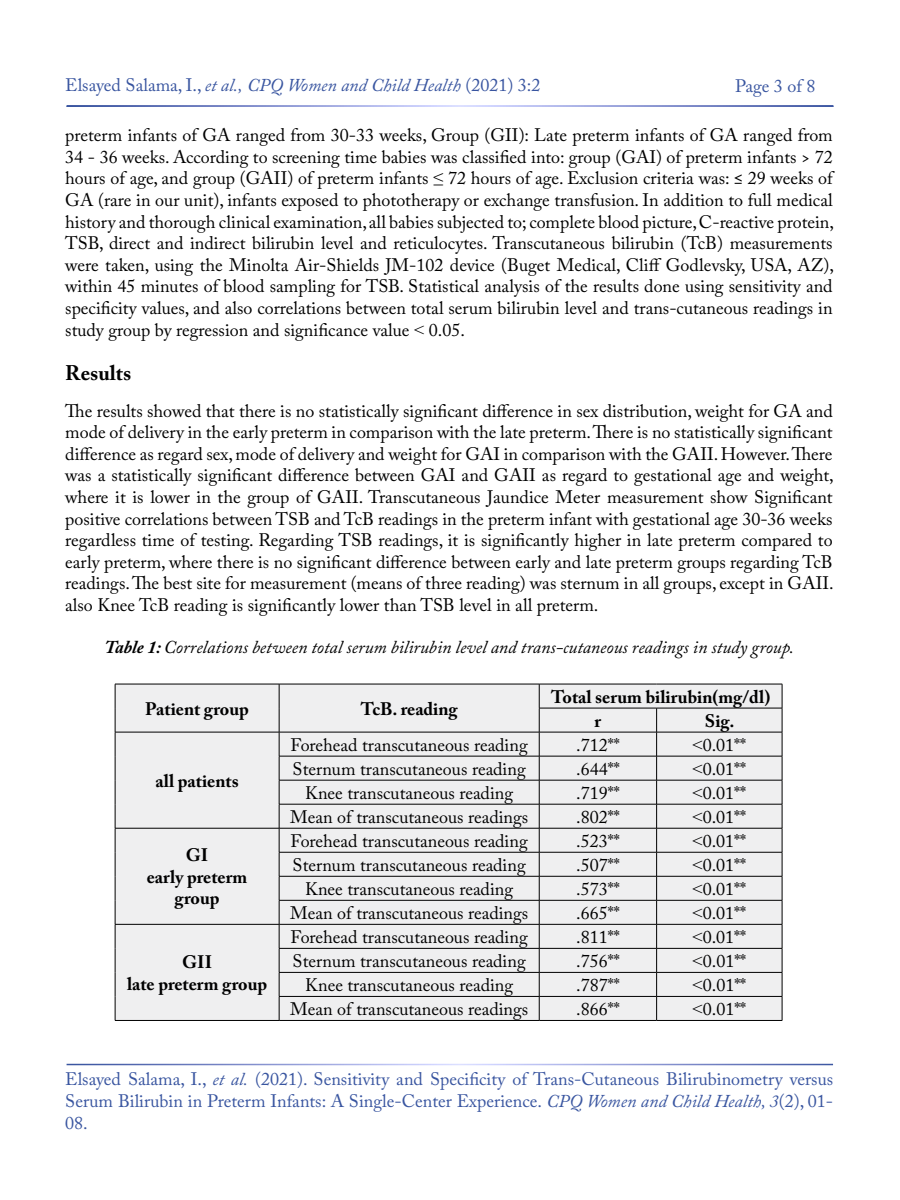
<style>
.page{position:relative;width:900px;height:1200px;background:#fff}
.page>*{position:absolute;margin:0;border:0;box-sizing:border-box;transform-origin:0 0}
.t1{font:700 21px "Adobe Caslon Pro";color:#000}
.t2{font:18px/21.6px "Adobe Caslon Pro";color:#000;text-align:justify}
.t3{font:18px/21.6px "Adobe Caslon Pro";color:#3955a0;text-align:justify}
.t4{font:700 18px/21.6px "Adobe Caslon Pro";color:#000;text-align:center}
.t5{font:italic 18px "Adobe Caslon Pro";color:#000}
.t6{font:italic 18px "Adobe Caslon Pro";color:#3955a0}
.s1{font-style:normal}
.s2{font-family:"Times New Roman"}
.s3{font-weight:700}
.s4{font-style:italic}
</style>
<div class="page">
<div style="left:116px;top:685px;width:666px;height:335px;background:#efeff0"></div>
<hr style="left:657px;top:684px;width:125px;height:1px;background:#000">
<hr style="left:539px;top:684px;width:118px;height:1px;background:#000">
<hr style="left:279px;top:684px;width:260px;height:1px;background:#000">
<hr style="left:115px;top:684px;width:164px;height:1px;background:#000">
<hr style="left:657px;top:708px;width:125px;height:1px;background:#000">
<hr style="left:539px;top:708px;width:118px;height:1px;background:#000">
<hr style="left:657px;top:732px;width:125px;height:1px;background:#000">
<hr style="left:539px;top:732px;width:118px;height:1px;background:#000">
<hr style="left:279px;top:732px;width:260px;height:1px;background:#000">
<hr style="left:115px;top:732px;width:164px;height:1px;background:#000">
<hr style="left:657px;top:756px;width:125px;height:1px;background:#000">
<hr style="left:539px;top:756px;width:118px;height:1px;background:#000">
<hr style="left:279px;top:756px;width:260px;height:1px;background:#000">
<hr style="left:657px;top:780px;width:125px;height:1px;background:#000">
<hr style="left:539px;top:780px;width:118px;height:1px;background:#000">
<hr style="left:279px;top:780px;width:260px;height:1px;background:#000">
<hr style="left:657px;top:804px;width:125px;height:1px;background:#000">
<hr style="left:539px;top:804px;width:118px;height:1px;background:#000">
<hr style="left:279px;top:804px;width:260px;height:1px;background:#000">
<hr style="left:657px;top:828px;width:125px;height:1px;background:#000">
<hr style="left:539px;top:828px;width:118px;height:1px;background:#000">
<hr style="left:279px;top:828px;width:260px;height:1px;background:#000">
<hr style="left:115px;top:828px;width:164px;height:1px;background:#000">
<hr style="left:657px;top:852px;width:125px;height:1px;background:#000">
<hr style="left:539px;top:852px;width:118px;height:1px;background:#000">
<hr style="left:279px;top:852px;width:260px;height:1px;background:#000">
<hr style="left:657px;top:876px;width:125px;height:1px;background:#000">
<hr style="left:539px;top:876px;width:118px;height:1px;background:#000">
<hr style="left:279px;top:876px;width:260px;height:1px;background:#000">
<hr style="left:657px;top:900px;width:125px;height:1px;background:#000">
<hr style="left:539px;top:900px;width:118px;height:1px;background:#000">
<hr style="left:279px;top:900px;width:260px;height:1px;background:#000">
<hr style="left:657px;top:924px;width:125px;height:1px;background:#000">
<hr style="left:539px;top:924px;width:118px;height:1px;background:#000">
<hr style="left:279px;top:924px;width:260px;height:1px;background:#000">
<hr style="left:115px;top:924px;width:164px;height:1px;background:#000">
<hr style="left:657px;top:948px;width:125px;height:1px;background:#000">
<hr style="left:539px;top:948px;width:118px;height:1px;background:#000">
<hr style="left:279px;top:948px;width:260px;height:1px;background:#000">
<hr style="left:657px;top:972px;width:125px;height:1px;background:#000">
<hr style="left:539px;top:972px;width:118px;height:1px;background:#000">
<hr style="left:279px;top:972px;width:260px;height:1px;background:#000">
<hr style="left:657px;top:996px;width:125px;height:1px;background:#000">
<svg style="left:782px;top:684px;width:1px;height:336px"></svg>
<hr style="left:539px;top:996px;width:118px;height:1px;background:#000">
<svg style="left:656px;top:708px;width:1px;height:312px"></svg>
<hr style="left:279px;top:996px;width:260px;height:1px;background:#000">
<svg style="left:539px;top:684px;width:1px;height:336px"></svg>
<svg style="left:279px;top:684px;width:1px;height:336px"></svg>
<svg style="left:115px;top:684px;width:1px;height:336px"></svg>
<hr style="left:657px;top:1020px;width:125px;height:1px;background:#000">
<hr style="left:539px;top:1020px;width:118px;height:1px;background:#000">
<hr style="left:279px;top:1020px;width:260px;height:1px;background:#000">
<hr style="left:115px;top:1020px;width:164px;height:1px;background:#000">
<p class="t6" style="left:65px;top:74px;width:477px"><span class="s1">Elsayed Salama, I.,</span> et al., CPQ Women and Child Health <span class="s1">(2021) 3:2</span></p>
<p class="t3" style="left:735px;top:75px;width:82px">Page 3 of 8</p>
<p class="t2" style="left:65px;top:124px;width:770px">preterm infants of GA ranged from 30-33 weeks, Group (GII): Late preterm infants of GA ranged from 34 - 36 weeks. According to screening time babies was classified into: group (GAI) of preterm infants &gt; 72 hours of age, and group (GAII) of preterm infants <span class="s2">≤</span> 72 hours of age. Exclusion criteria was: ≤ 29 weeks of GA (rare in our unit), infants exposed to phototherapy or exchange transfusion. In addition to full medical history and thorough clinical examination, all babies subjected to; complete blood picture, C-reactive protein, TSB, direct and indirect bilirubin level and reticulocytes. Transcutaneous bilirubin (TcB) measurements were taken, using the Minolta Air-Shields JM-102 device (Buget Medical, Cliff Godlevsky, USA, AZ), within 45 minutes of blood sampling for TSB. Statistical analysis of the results done using sensitivity and specificity values, and also correlations between total serum bilirubin level and trans-cutaneous readings in study group by regression and significance value <span class="s2">&lt;</span> 0.05.</p>
<p class="t1" style="left:65px;top:360px;width:67px">Results</p>
<p class="t2" style="left:65px;top:400px;width:770px">The results showed that there is no statistically significant difference in sex distribution, weight for GA and mode of delivery in the early preterm in comparison with the late preterm. There is no statistically significant difference as regard sex, mode of delivery and weight for GAI in comparison with the GAII. However. There was a statistically significant difference between GAI and GAII as regard to gestational age and weight, where it is lower in the group of GAII. Transcutaneous Jaundice Meter measurement show Significant positive correlations between TSB and TcB readings in the preterm infant with gestational age 30-36 weeks regardless time of testing. Regarding TSB readings, it is significantly higher in late preterm compared to early preterm, where there is no significant difference between early and late preterm groups regarding TcB readings. The best site for measurement (means of three reading) was sternum in all groups, except in GAII. also Knee TcB reading is significantly lower than TSB level in all preterm.</p>
<p class="t5" style="left:105px;top:637px;width:691px"><span class="s3">Table 1:</span> Correlations between total serum bilirubin level and trans-cutaneous readings in study group.</p>
<p class="t4" style="left:145px;top:698px;width:105px">Patient group</p>
<p class="t4" style="left:361px;top:698px;width:98px">TcB. reading</p>
<p class="t4" style="left:551px;top:686px;width:221px">Total serum bilirubin(mg/dl)</p>
<p class="t4" style="left:595px;top:710px;width:8px">r</p>
<p class="t4" style="left:705px;top:710px;width:31px">Sig.</p>
<p class="t2" style="left:291px;top:734px;width:239px">Forehead transcutaneous reading</p>
<p class="t2" style="left:576px;top:734px;width:45px">.712**</p>
<p class="t2" style="left:693px;top:734px;width:55px"><span class="s2">&lt;</span>0.01**</p>
<p class="t2" style="left:293px;top:758px;width:235px">Sternum transcutaneous reading</p>
<p class="t2" style="left:576px;top:758px;width:45px">.644**</p>
<p class="t2" style="left:693px;top:758px;width:55px"><span class="s2">&lt;</span>0.01**</p>
<p class="t2" style="left:305px;top:782px;width:209px">Knee transcutaneous reading</p>
<p class="t2" style="left:576px;top:782px;width:45px">.719**</p>
<p class="t2" style="left:693px;top:782px;width:55px"><span class="s2">&lt;</span>0.01**</p>
<p class="t2" style="left:290px;top:806px;width:240px">Mean of transcutaneous readings</p>
<p class="t2" style="left:576px;top:806px;width:45px">.802**</p>
<p class="t2" style="left:693px;top:806px;width:55px"><span class="s2">&lt;</span>0.01**</p>
<p class="t2" style="left:291px;top:830px;width:239px">Forehead transcutaneous reading</p>
<p class="t2" style="left:576px;top:830px;width:45px">.523**</p>
<p class="t2" style="left:693px;top:830px;width:55px"><span class="s2">&lt;</span>0.01**</p>
<p class="t4" style="left:156px;top:770px;width:85px">all patients</p>
<p class="t4" style="left:147px;top:844px;width:102px">GI<br>early preterm group</p>
<p class="t2" style="left:293px;top:854px;width:235px">Sternum transcutaneous reading</p>
<p class="t2" style="left:576px;top:854px;width:45px">.507**</p>
<p class="t2" style="left:693px;top:854px;width:55px"><span class="s2">&lt;</span>0.01**</p>
<p class="t2" style="left:305px;top:878px;width:209px">Knee transcutaneous reading</p>
<p class="t2" style="left:576px;top:878px;width:45px">.573**</p>
<p class="t2" style="left:693px;top:878px;width:55px"><span class="s2">&lt;</span>0.01**</p>
<p class="t2" style="left:290px;top:902px;width:240px">Mean of transcutaneous readings</p>
<p class="t2" style="left:576px;top:902px;width:45px">.665**</p>
<p class="t2" style="left:693px;top:902px;width:55px"><span class="s2">&lt;</span>0.01**</p>
<p class="t2" style="left:291px;top:926px;width:239px">Forehead transcutaneous reading</p>
<p class="t2" style="left:576px;top:926px;width:45px">.811**</p>
<p class="t2" style="left:693px;top:926px;width:55px"><span class="s2">&lt;</span>0.01**</p>
<p class="t4" style="left:127px;top:951px;width:142px">GII<br>late preterm group</p>
<p class="t2" style="left:293px;top:950px;width:235px">Sternum transcutaneous reading</p>
<p class="t2" style="left:576px;top:950px;width:45px">.756**</p>
<p class="t2" style="left:693px;top:950px;width:55px"><span class="s2">&lt;</span>0.01**</p>
<p class="t2" style="left:305px;top:974px;width:209px">Knee transcutaneous reading</p>
<p class="t2" style="left:576px;top:974px;width:45px">.787**</p>
<p class="t2" style="left:693px;top:974px;width:55px"><span class="s2">&lt;</span>0.01**</p>
<p class="t2" style="left:290px;top:998px;width:240px">Mean of transcutaneous readings</p>
<p class="t2" style="left:576px;top:998px;width:45px">.866**</p>
<p class="t2" style="left:693px;top:998px;width:55px"><span class="s2">&lt;</span>0.01**</p>
<p class="t3" style="left:65px;top:1068px;width:769px">Elsayed Salama, I., <span class="s4">et al.</span> (2021). Sensitivity and Specificity of Trans-Cutaneous Bilirubinometry versus Serum Bilirubin in Preterm Infants: A Single-Center Experience. <span class="s4">CPQ Women and Child Health, 3</span>(2), 01- 08.</p>
</div>
